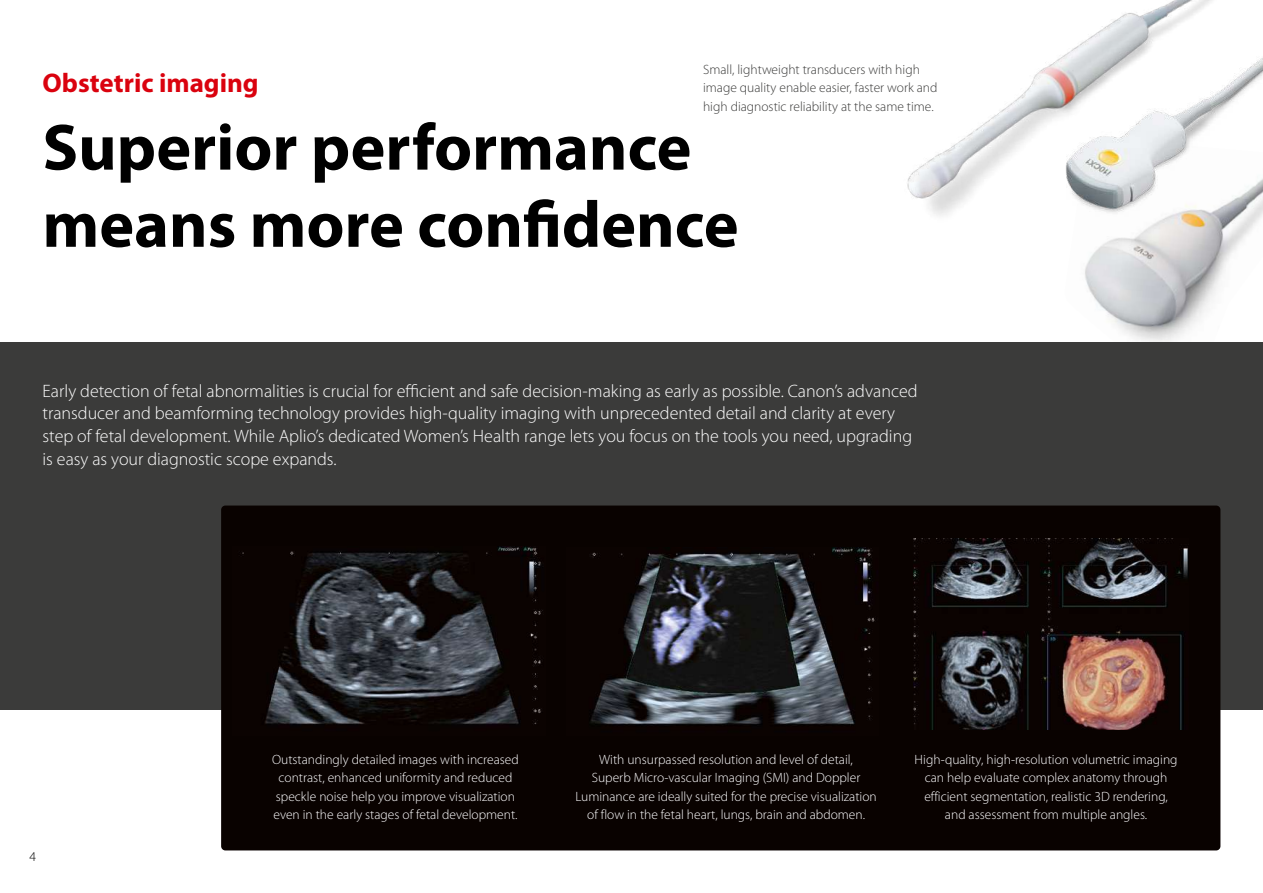
<style>
.page{position:relative;width:1263px;height:893px;background:#fff}
.page>*{position:absolute;margin:0;border:0;box-sizing:border-box;transform-origin:0 0}
.t1{font:700 66px/77.1px "Myriad Pro";color:#000}
.t2{font:700 27px "Myriad Pro";color:#da020e}
.t3{font:300 18px/22.6px "Myriad Pro";color:#fff}
.t4{font:300 13.5px/18.1px "Myriad Pro";color:#fff;text-align:center}
.t5{font:300 13.5px/18.1px "Myriad Pro";color:#3b3b3a}
.t6{font:300 13.5px "Myriad Pro";color:#000}
</style>
<div class="page">
<img style="left:1085px;top:271px;width:139px;height:71px">
<img style="left:907px;top:0;width:356px;height:271px">
<div style="left:0;top:342px;width:1263px;height:368px;background:#3b3b3a"></div>
<div style="left:221px;top:505px;width:999px;height:345px;background:#090200"></div>
<img style="left:914px;top:539px;width:274px;height:190px">
<img style="left:567px;top:548px;width:311px;height:187px">
<img style="left:233px;top:546px;width:312px;height:189px">
<img style="left:1151px;top:732px;width:48px;height:13px">
<p class="t5" style="left:703px;top:61px;width:236px">Small, lightweight transducers with high image quality enable easier, faster work and high diagnostic reliability at the same time.</p>
<h2 class="t2" style="left:43px;top:66px;width:218px">Obstetric imaging</h2>
<h1 class="t1" style="left:43px;top:107px;width:698px">Superior performance means more confidence</h1>
<p class="t3" style="left:43px;top:380px;width:876px">Early detection of fetal abnormalities is crucial for efficient and safe decision-making as early as possible. Canon’s advanced transducer and beamforming technology provides high-quality imaging with unprecedented detail and clarity at every step of fetal development. While Aplio’s dedicated Women’s Health range lets you focus on the tools you need, upgrading is easy as your diagnostic scope expands.</p>
<p class="t6" style="left:29px;top:849px;width:8px">4</p>
<p class="t4" style="left:272px;top:751px;width:248px">Outstandingly detailed images with increased contrast, enhanced uniformity and reduced speckle noise help you improve visualization even in the early stages of fetal development.</p>
<p class="t4" style="left:575px;top:751px;width:303px">With unsurpassed resolution and level of detail,<br>Superb Micro-vascular Imaging (SMI) and Doppler Luminance are ideally suited for the precise visualization of flow in the fetal heart, lungs, brain and abdomen.</p>
<p class="t4" style="left:914px;top:751px;width:264px">High-quality, high-resolution volumetric imaging can help evaluate complex anatomy through efficient segmentation, realistic 3D rendering, and assessment from multiple angles.</p>
</div>
